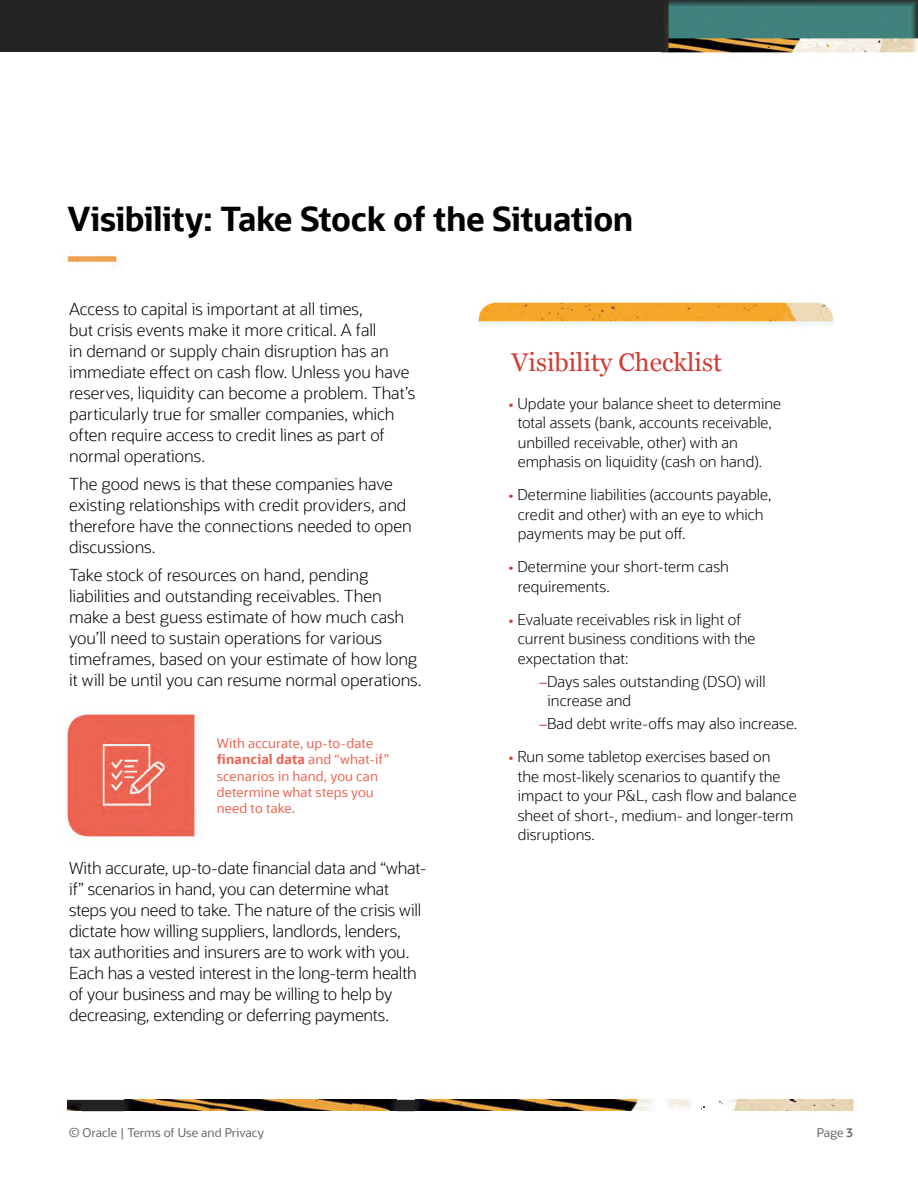
<style>
.page{position:relative;width:918px;height:1188px;background:#fff}
.page>*{position:absolute;margin:0;border:0;box-sizing:border-box;transform-origin:0 0}
.t1{font:700 33px "Oracle Sans";letter-spacing:-.015em;color:#000}
.t2{font:25.5px "Georgia";color:#d03c33}
.t3{font:300 16.5px/21px "Oracle Sans";letter-spacing:-.005em;color:#000}
.t4{font:300 15px/19.5px "Oracle Sans";color:#000}
.t5{font:13.35px/16.4px "Oracle Sans";letter-spacing:.005em;color:#eb6453}
.t6{font:12px "Oracle Sans";color:#666}
.s1{font-weight:700}
.s2{font-weight:400;color:#d03c33}
.s3{font-weight:600}
</style>
<div class="page">
<img style="left:0;top:0;width:723px;height:1112px">
<img style="left:661px;top:0;width:257px;height:60px">
<img style="left:61px;top:249px;width:63px;height:20px">
<img style="left:471px;top:296px;width:363px;height:33px">
<img style="left:61px;top:708px;width:140px;height:135px">
<img style="left:125px;top:1092px;width:272px;height:20px">
<img style="left:415px;top:1092px;width:240px;height:20px">
<img style="left:665px;top:1092px;width:28px;height:20px">
<img style="left:729px;top:1099px;width:126px;height:12px">
<img style="left:60px;top:1102px;width:22px;height:10px">
<h1 class="t1" style="left:68px;top:198px;width:567px">Visibility: Take Stock of the Situation</h1>
<p class="t3" style="left:69px;top:299px;width:348px">Access to capital is important at all times,<br>but crisis events make it more critical. A fall<br>in demand or supply chain disruption has an immediate effect on cash flow. Unless you have reserves, liquidity can become a problem. That’s particularly true for smaller companies, which often require access to credit lines as part of normal operations.</p>
<p class="t3" style="left:69px;top:474px;width:344px">The good news is that these companies have existing relationships with credit providers, and therefore have the connections needed to open discussions.</p>
<p class="t3" style="left:69px;top:564px;width:354px">Take stock of resources on hand, pending liabilities and outstanding receivables. Then make a best guess estimate of how much cash you’ll need to sustain operations for various timeframes, based on your estimate of how long it will be until you can resume normal operations.</p>
<p class="t5" style="left:217px;top:735px;width:174px">With accurate, up-to-date <span class="s1">financial data</span> and “what-if” scenarios in hand, you can determine what steps you need to take.</p>
<p class="t3" style="left:69px;top:858px;width:359px">With accurate, up-to-date financial data and “what&shy;if” scenarios in hand, you can determine what steps you need to take. The nature of the crisis will dictate how willing suppliers, landlords, lenders, tax authorities and insurers are to work with you.<br>Each has a vested interest in the long-term health of your business and may be willing to help by decreasing, extending or deferring payments.</p>
<h2 class="t2" style="left:512px;top:344px;width:212px">Visibility Checklist</h2>
<p class="t4" style="left:518px;top:394px;width:265px;text-indent:-9px"><span class="s2">•</span> Update your balance sheet to determine total assets (bank, accounts receivable, unbilled receivable, other) with an emphasis on liquidity (cash on hand).</p>
<p class="t4" style="left:518px;top:485px;width:255px;text-indent:-9px"><span class="s2">•</span> Determine liabilities (accounts payable, credit and other) with an eye to which payments may be put off.</p>
<p class="t4" style="left:518px;top:557px;width:213px;text-indent:-9px"><span class="s2">•</span> Determine your short-term cash requirements.</p>
<p class="t4" style="left:518px;top:610px;width:239px;text-indent:-9px"><span class="s2">•</span> Evaluate receivables risk in light of current business conditions with the expectation that:</p>
<p class="t4" style="left:548px;top:672px;width:220px;text-indent:-8px"><span class="s2">–</span>Days sales outstanding (DSO) will increase and</p>
<p class="t4" style="left:540px;top:714px;width:259px"><span class="s2">–</span>Bad debt write-offs may also increase.</p>
<p class="t4" style="left:518px;top:747px;width:280px;text-indent:-9px"><span class="s2">•</span> Run some tabletop exercises based on<br>the most-likely scenarios to quantify the impact to your P&amp;L, cash flow and balance sheet of short-, medium- and longer-term disruptions.</p>
<p class="t6" style="left:69px;top:1126px;width:197px">© Oracle | Terms of Use and Privacy</p>
<p class="t6" style="left:817px;top:1126px;width:38px">Page <span class="s3">3</span></p>
</div>
